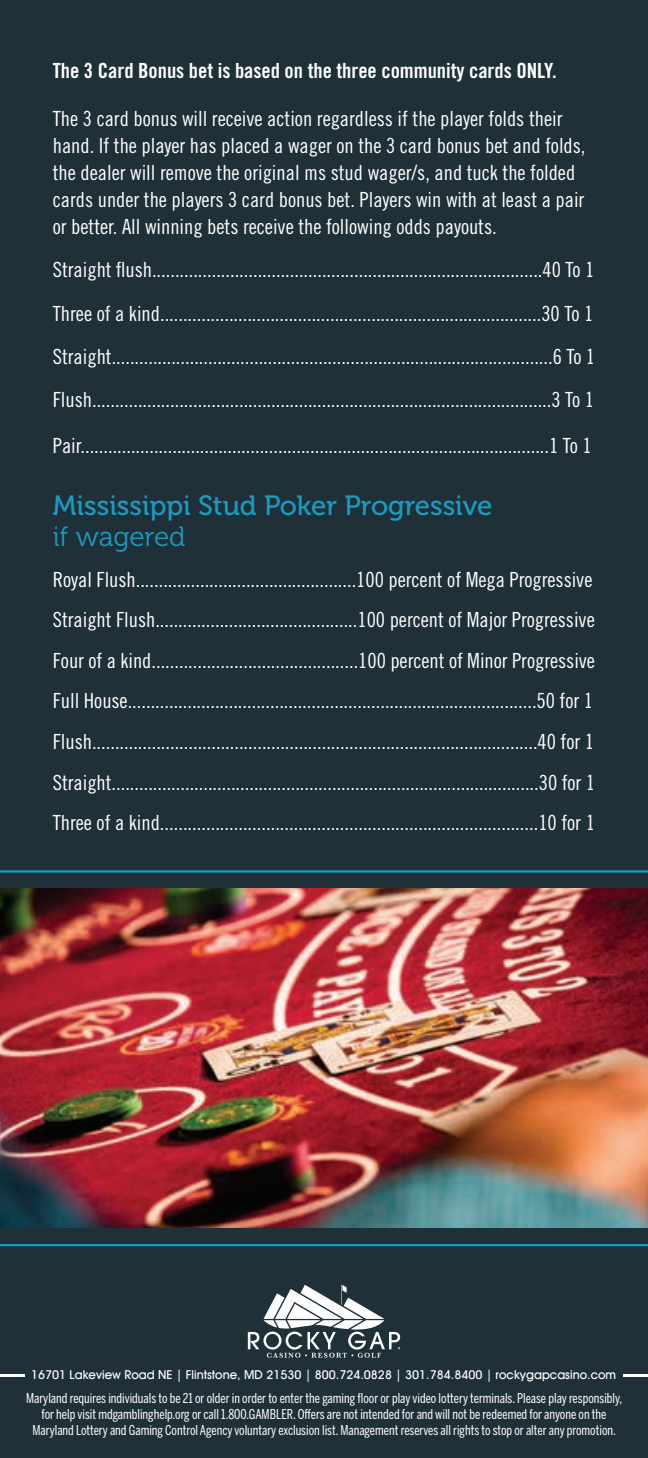
<style>
.page{position:relative;width:648px;height:1458px;background:#1f3038}
.page>*{position:absolute;margin:0;border:0;box-sizing:border-box;transform-origin:0 0}
.t1{font:27.9px "Museo 500";color:#1b9bc0}
.t2{font:27.9px "Museo 300";color:#1b9bc0}
.t3{font:20.93px/40.5px "Trade Gothic LT Std Cn 18";color:#fff}
.t4{font:20.93px "Trade Gothic LT Std Bd Cn 20";color:#fff}
.t5{font:13.5px/16.2px "Benton Sans Comp";color:#fff;text-align:center}
.t6{font:500 12.38px "Avant Garde IT Cby BT";color:#fff}
</style>
<div class="page">
<svg style="left:248px;top:1284px;width:152px;height:74px"></svg>
<hr style="left:623px;top:1374px;width:25px;height:3px;background:#fff">
<hr style="left:0;top:1374px;width:25px;height:3px;background:#fff">
<img style="left:0;top:889px;width:648px;height:339px">
<hr style="left:0;top:870px;width:648px;height:3px;background:#1b9bc0">
<hr style="left:0;top:1244px;width:648px;height:2px;background:#1b9bc0">
<p class="t4" style="left:53px;top:58px;width:506px">The 3 Card Bonus bet is based on the three community cards ONLY.</p>
<p class="t3" style="left:53px;top:105px;width:534px;line-height:27px">The 3 card bonus will receive action regardless if the player folds their hand. If the player has placed a wager on the 3 card bonus bet and folds, the dealer will remove the original ms stud wager/s, and tuck the folded cards under the players 3 card bonus bet. Players win with at least a pair or better. All winning bets receive the following odds payouts.</p>
<p class="t3" style="left:53px;top:248px;width:544px;line-height:43.4px;text-align:justify">Straight flush.....................................................................................40 To 1<br>Three of a kind...................................................................................30 To 1<br>Straight................................................................................................6 To 1<br>Flush....................................................................................................3 To 1</p>
<p class="t3" style="left:53px;top:425px;width:540px">Pair......................................................................................................1 To 1</p>
<h1 class="t1" style="left:53px;top:490px;width:441px">Mississippi Stud Poker Progressive</h1>
<h1 class="t2" style="left:53px;top:522px;width:134px">if wagered</h1>
<p class="t3" style="left:53px;top:559px;width:544px">Royal Flush................................................100 percent of Mega Progressive Straight Flush............................................100 percent of Major Progressive Four of a kind.............................................100 percent of Minor Progressive Full House.........................................................................................50 for 1<br>Flush.................................................................................................40 for 1<br>Straight.............................................................................................30 for 1<br>Three of a kind..................................................................................10 for 1</p>
<p class="t6" style="left:31px;top:1367px;width:587px">16701 Lakeview Road NE | Flintstone, MD 21530 | 800.724.0828 | 301.784.8400 | rockygapcasino.com</p>
<p class="t5" style="left:26px;top:1390px;width:598px">Maryland requires individuals to be 21 or older in order to enter the gaming floor or play video lottery terminals. Please play responsibly, for help visit mdgamblinghelp.org or call 1.800.GAMBLER. Offers are not intended for and will not be redeemed for anyone on the<br>Maryland Lottery and Gaming Control Agency voluntary exclusion list. Management reserves all rights to stop or alter any promotion.</p>
</div>
